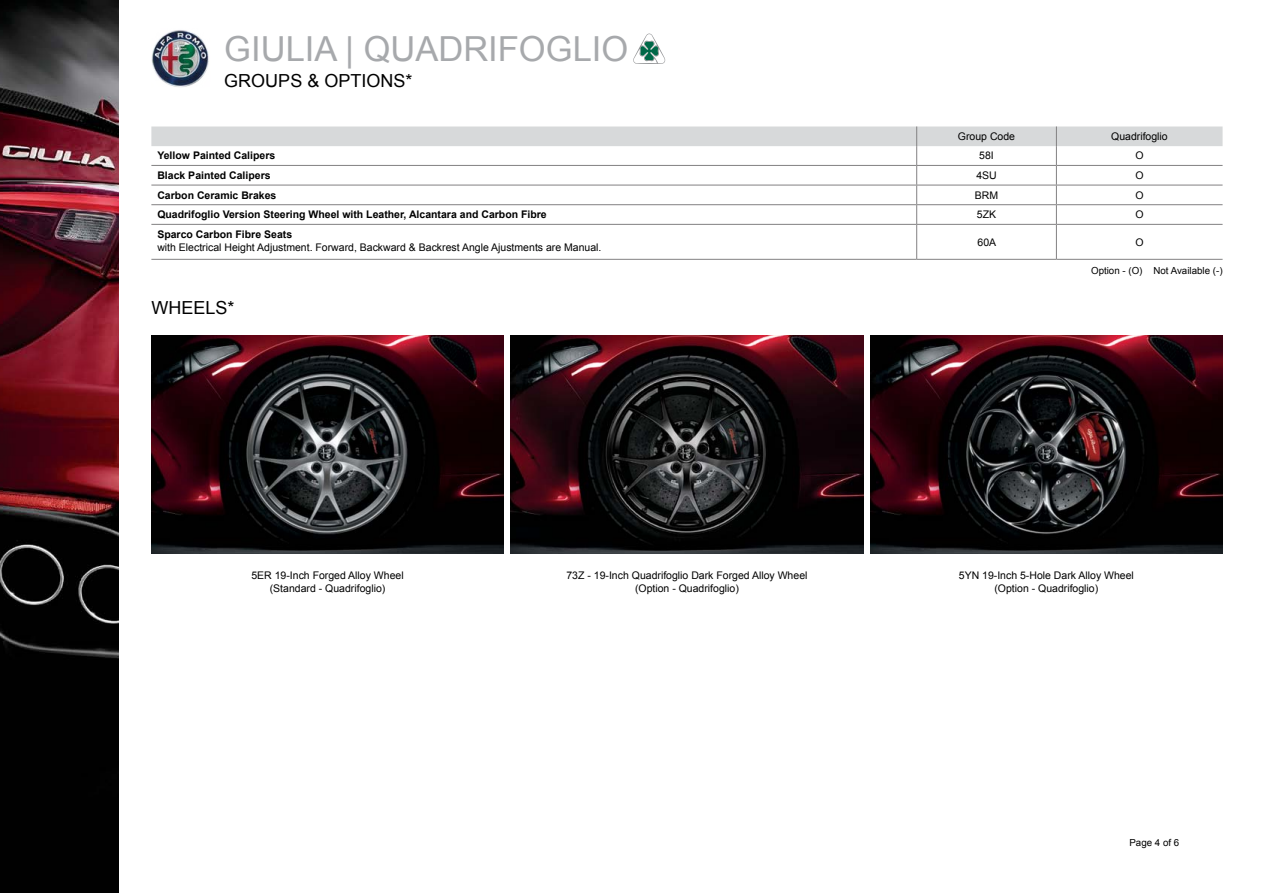
<style>
.page{position:relative;width:1263px;height:893px;background:#fff}
.page>*{position:absolute;margin:0;border:0;box-sizing:border-box;transform-origin:0 0}
.t1{font:34.5px "Arial";color:#a7a9ac}
.t2{font:18px "Arial";color:#000}
.t3{font:10.5px/12.6px "Arial";color:#000;text-align:center}
.t4{font:700 10.5px "Arial";color:#000}
.t5{font:9.75px "Arial";color:#000}
</style>
<div class="page">
<hr style="left:916px;top:225px;width:1px;height:34px;background:#828182">
<hr style="left:1056px;top:225px;width:1px;height:34px;background:#828182">
<svg style="left:151px;top:126px;width:1071px;height:98px"></svg>
<hr style="left:151px;top:204px;width:766px;height:1px;background:#828182">
<hr style="left:917px;top:204px;width:139px;height:1px;background:#828182">
<hr style="left:1056px;top:204px;width:166px;height:1px;background:#828182">
<hr style="left:151px;top:224px;width:766px;height:1px;background:#828182">
<hr style="left:917px;top:224px;width:139px;height:1px;background:#828182">
<hr style="left:1056px;top:224px;width:166px;height:1px;background:#828182">
<hr style="left:151px;top:259px;width:766px;height:1px;background:#828182">
<hr style="left:917px;top:259px;width:139px;height:1px;background:#828182">
<hr style="left:1056px;top:259px;width:166px;height:1px;background:#828182">
<img style="left:0;top:0;width:118px;height:893px">
<svg style="left:633px;top:34px;width:33px;height:30px"></svg>
<img style="left:151px;top:335px;width:353px;height:219px">
<img style="left:511px;top:335px;width:352px;height:219px">
<img style="left:870px;top:335px;width:352px;height:219px">
<img style="left:151px;top:30px;width:58px;height:57px">
<h1 class="t1" style="left:224px;top:27px;width:405px">GIULIA | QUADRIFOGLIO</h1>
<h2 class="t2" style="left:224px;top:69px;width:190px">GROUPS &amp; OPTIONS*</h2>
<p class="t3" style="left:958px;top:130px;width:59px">Group Code</p>
<p class="t3" style="left:1111px;top:130px;width:58px">Quadrifoglio</p>
<p class="t4" style="left:157px;top:149px;width:119px">Yellow Painted Calipers</p>
<p class="t3" style="left:979px;top:150px;width:16px">58I</p>
<p class="t3" style="left:1135px;top:150px;width:10px">O</p>
<p class="t4" style="left:157px;top:168px;width:115px">Black Painted Calipers</p>
<p class="t3" style="left:976px;top:169px;width:22px">4SU</p>
<p class="t3" style="left:1135px;top:169px;width:10px">O</p>
<p class="t4" style="left:157px;top:188px;width:121px">Carbon Ceramic Brakes</p>
<p class="t3" style="left:975px;top:189px;width:25px">BRM</p>
<p class="t3" style="left:1135px;top:189px;width:10px">O</p>
<p class="t4" style="left:157px;top:208px;width:391px">Quadrifoglio Version Steering Wheel with Leather, Alcantara and Carbon Fibre</p>
<p class="t3" style="left:977px;top:208px;width:21px">5ZK</p>
<p class="t3" style="left:1135px;top:208px;width:10px">O</p>
<p class="t4" style="left:157px;top:227px;width:136px">Sparco Carbon Fibre Seats</p>
<p class="t3" style="left:157px;top:241px;width:446px">with Electrical Height Adjustment. Forward, Backward &amp; Backrest Angle Ajustments are Manual.</p>
<p class="t3" style="left:977px;top:236px;width:20px">60A</p>
<p class="t3" style="left:1135px;top:236px;width:10px">O</p>
<p class="t5" style="left:1091px;top:264px;width:133px">Option - (O) Not Available (-)</p>
<h2 class="t2" style="left:151px;top:296px;width:85px">WHEELS*</h2>
<p class="t3" style="left:251px;top:569px;width:154px">5ER 19-Inch Forged Alloy Wheel (Standard - Quadrifoglio)</p>
<p class="t3" style="left:566px;top:569px;width:243px">73Z - 19-Inch Quadrifoglio Dark Forged Alloy Wheel (Option - Quadrifoglio)</p>
<p class="t3" style="left:959px;top:569px;width:177px">5YN 19-Inch 5-Hole Dark Alloy Wheel (Option - Quadrifoglio)</p>
<p class="t5" style="left:1129px;top:836px;width:51px">Page 4 of 6</p>
</div>
